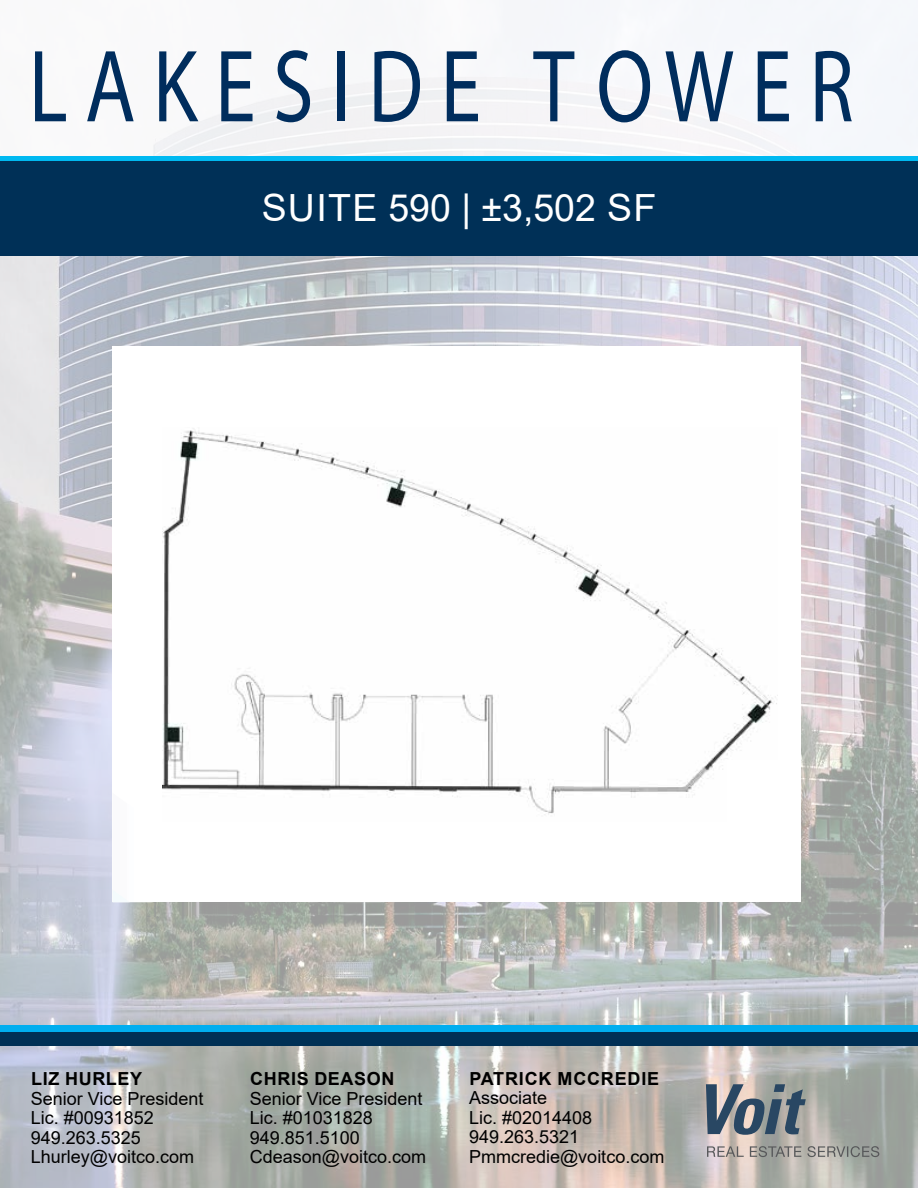
<style>
.page{position:relative;width:918px;height:1188px;background:#fff}
.page>*{position:absolute;margin:0;border:0;box-sizing:border-box;transform-origin:0 0}
.t1{font:103.65px "Bodoni";color:#002d5d;scale:.79 1}
.t2{font:37.5px "Arial";letter-spacing:.035em;color:#fff}
.Broker_info{font:18px "Arial";color:#000}
.Broker_info-2{font:700 18px "Arial";letter-spacing:.035em;color:#000}
</style>
<div class="page">
<img style="left:0;top:256px;width:918px;height:932px">
<div style="left:112px;top:346px;width:689px;height:556px;background:#fff"></div>
<img style="left:162px;top:428px;width:616px;height:387px">
<div style="left:728px;top:761px;width:73px;height:72px;background:#fff"></div>
<div style="left:0;top:0;width:918px;height:161px;background:#f7f8fa"></div>
<div style="left:0;top:156px;width:918px;height:5px;background:#00b9f1"></div>
<div style="left:0;top:1032px;width:918px;height:13px;background:#003055"></div>
<div style="left:0;top:1025px;width:918px;height:7px;background:#00aeef"></div>
<svg style="left:707px;top:1146px;width:37px;height:11px"></svg>
<svg style="left:750px;top:1146px;width:51px;height:11px"></svg>
<svg style="left:807px;top:1146px;width:72px;height:11px"></svg>
<svg style="left:706px;top:1084px;width:100px;height:51px;background:#768089"></svg>
<div style="left:0;top:161px;width:918px;height:95px;background:#003057"></div>
<p class="t1" style="left:29px;top:23px;width:1046px">L A K E S I D E T O W E R</p>
<p class="t2" style="left:262px;top:182px;width:396px">SUITE 590 | ±3,502 SF</p>
<p class="Broker_info-2" style="left:31px;top:1066px;width:113px">LIZ HURLEY</p>
<p class="Broker_info" style="left:31px;top:1086px;width:174px">Senior Vice President</p>
<p class="Broker_info" style="left:31px;top:1106px;width:125px">Lic. #00931852</p>
<p class="Broker_info" style="left:31px;top:1125px;width:112px">949.263.5325</p>
<p class="Broker_info" style="left:31px;top:1145px;width:165px">Lhurley@voitco.com</p>
<p class="Broker_info-2" style="left:250px;top:1066px;width:146px">CHRIS DEASON</p>
<p class="Broker_info" style="left:250px;top:1086px;width:174px">Senior Vice President</p>
<p class="Broker_info" style="left:250px;top:1106px;width:125px">Lic. #01031828</p>
<p class="Broker_info" style="left:250px;top:1125px;width:112px">949.851.5100</p>
<p class="Broker_info" style="left:250px;top:1145px;width:178px">Cdeason@voitco.com</p>
<p class="Broker_info-2" style="left:469px;top:1066px;width:191px">PATRICK MCCREDIE</p>
<p class="Broker_info" style="left:469px;top:1085px;width:80px">Associate</p>
<p class="Broker_info" style="left:469px;top:1105px;width:125px">Lic. #02014408</p>
<p class="Broker_info" style="left:469px;top:1124px;width:112px">949.263.5321</p>
<p class="Broker_info" style="left:469px;top:1144px;width:197px">Pmmcredie@voitco.com</p>
</div>
